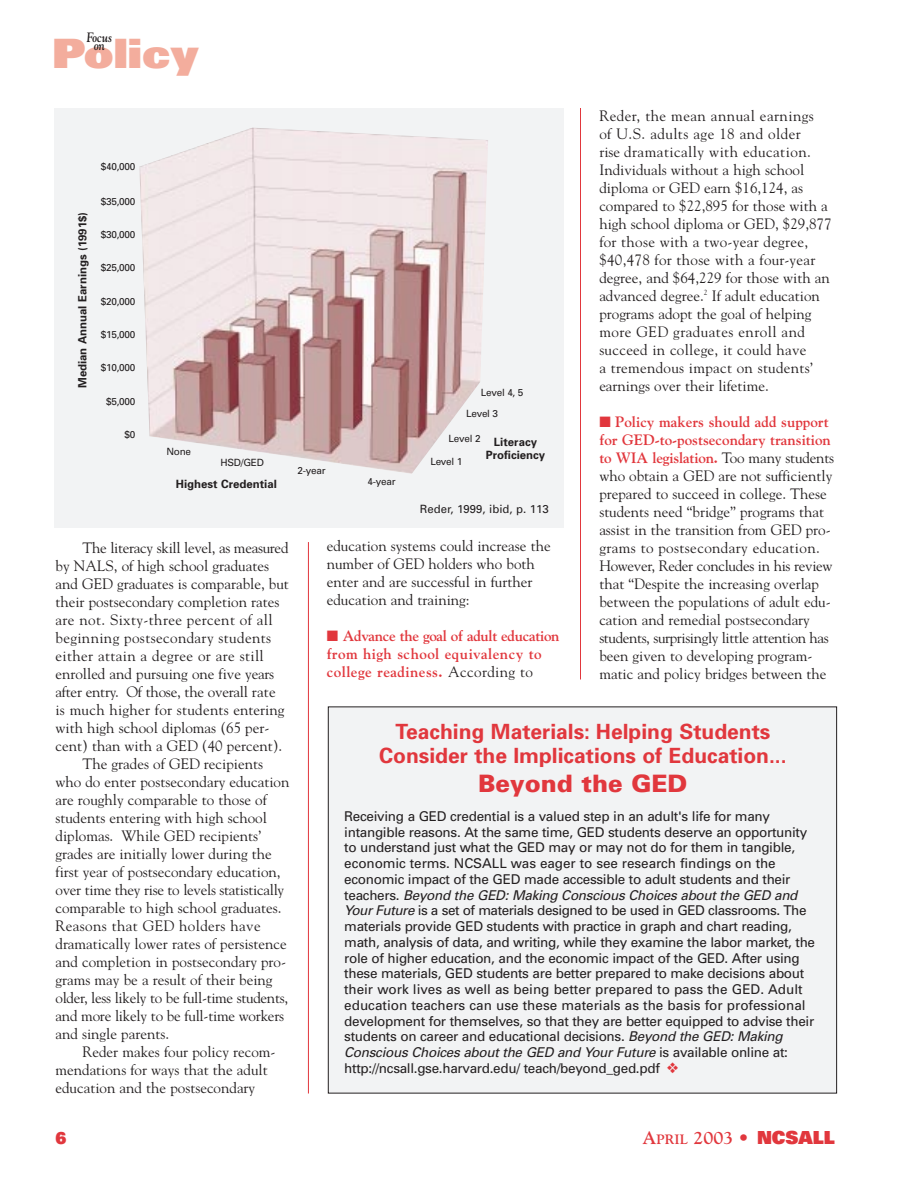
<style>
.page{position:relative;width:918px;height:1188px;background:#fff}
.page>*{position:absolute;margin:0;border:0;box-sizing:border-box;transform-origin:0 0}
.t1{font:900 40.5px "Univers";color:#f3ad9d;scale:1.11 1}
.t2{font:900 24px "Univers";color:#e1373d}
.t3{font:700 21px/24px "Univers";color:#e1373d;text-align:center}
.t4{font:900 18px "Univers";color:#e1373d}
.t5{font:900 16.5px "Univers";color:#e1373d;scale:.95 1}
.t6{font:15px/18px "Goudy";color:#231f20}
.t7{font:15px "Goudy";letter-spacing:.025em;color:#231f20}
.t8{font:15px "Goudy";letter-spacing:-.02em;color:#231f20}
.t9{font:700 15px/18px "Goudy";letter-spacing:.03em;color:#e1373d}
.t10{font:15px "Goudy";letter-spacing:.02em;color:#231f20}
.t11{font:13.5px/15.8px "Univers";letter-spacing:-.02em;color:#231f20}
.t12{font:italic 700 13.5px "Goudy";color:#231f20;scale:.8 1}
.t13{font:700 11.4px/12.8px "Univers";color:#231f20;text-align:center}
.t14{font:11.4px "Univers";color:#231f20}
.t15{font:10.05px "Univers";letter-spacing:-.025em;color:#231f20}
.s1{font-weight:400;color:#231f20}
.s2{color:#e1373d}
.s3{font-weight:700;color:#e1373d}
.s4{font-style:italic}
.s5{font-family:"Goudy";font-weight:700}
.s6{font-family:"Goudy";font-weight:700;font-size:13.5px}
</style>
<div class="page">
<div style="left:329px;top:707px;width:507px;height:386px;background:#f2f3f4"></div>
<hr style="left:308px;top:542px;width:1px;height:552px;background:#e1373d">
<hr style="left:580px;top:108px;width:1px;height:572px;background:#e1373d">
<div style="left:54px;top:108px;width:510px;height:419px;background:#f2f3f4"></div>
<img style="left:139px;top:128px;width:349px;height:346px">
<p class="t12" style="left:87px;top:32px;width:33px">Focus</p>
<p class="t12" style="left:94px;top:40px;width:15px">on</p>
<h1 class="t1" style="left:52px;top:38px;width:134px">Policy</h1>
<p class="t13" style="left:77px;top:388px;width:178px;rotate:-90deg">Median Annual Earnings (1991$)</p>
<p class="t15" style="left:101px;top:163px;width:36px">$40,000</p>
<p class="t15" style="left:101px;top:197px;width:36px">$35,000</p>
<p class="t15" style="left:101px;top:231px;width:36px">$30,000</p>
<p class="t15" style="left:101px;top:264px;width:36px">$25,000</p>
<p class="t15" style="left:101px;top:297px;width:36px">$20,000</p>
<p class="t15" style="left:101px;top:331px;width:36px">$15,000</p>
<p class="t15" style="left:101px;top:364px;width:36px">$10,000</p>
<p class="t15" style="left:106px;top:397px;width:31px">$5,000</p>
<p class="t15" style="left:125px;top:431px;width:12px">$0</p>
<p class="t15" style="left:166px;top:448px;width:26px">None</p>
<p class="t15" style="left:221px;top:459px;width:45px">HSD/GED</p>
<p class="t13" style="left:176px;top:479px;width:103px">Highest Credential</p>
<p class="t8" style="left:82px;top:542px;width:208px">The literacy skill level, as measured</p>
<p class="t6" style="left:56px;top:558px;width:215px">by NALS, of high school graduates</p>
<p class="t6" style="left:56px;top:576px;width:235px">and GED graduates is comparable, but</p>
<p class="t6" style="left:56px;top:594px;width:225px">their postsecondary completion rates</p>
<p class="t7" style="left:56px;top:614px;width:219px">are not. Sixty-three percent of all</p>
<p class="t7" style="left:56px;top:632px;width:217px">beginning postsecondary students</p>
<p class="t7" style="left:56px;top:650px;width:210px">either attain a degree or are still</p>
<p class="t6" style="left:56px;top:666px;width:220px">enrolled and pursuing one five years</p>
<p class="t6" style="left:56px;top:684px;width:222px">after entry. Of those, the overall rate</p>
<p class="t10" style="left:56px;top:704px;width:230px">is much higher for students entering</p>
<p class="t6" style="left:56px;top:720px;width:215px">with high school diplomas (65 per-</p>
<p class="t6" style="left:56px;top:738px;width:228px">cent) than with a GED (40 percent).</p>
<p class="t6" style="left:82px;top:756px;width:182px">The grades of GED recipients</p>
<p class="t6" style="left:56px;top:774px;width:235px">who do enter postsecondary education</p>
<p class="t6" style="left:56px;top:792px;width:213px">are roughly comparable to those of</p>
<p class="t6" style="left:56px;top:810px;width:213px">students entering with high school</p>
<p class="t6" style="left:56px;top:828px;width:208px">diplomas. While GED recipients’</p>
<p class="t6" style="left:56px;top:846px;width:218px">grades are initially lower during the</p>
<p class="t6" style="left:56px;top:864px;width:227px">first year of postsecondary education,</p>
<p class="t8" style="left:56px;top:884px;width:230px">over time they rise to levels statistically</p>
<p class="t6" style="left:56px;top:900px;width:228px">comparable to high school graduates.</p>
<p class="t7" style="left:56px;top:920px;width:207px">Reasons that GED holders have</p>
<p class="t6" style="left:56px;top:936px;width:233px">dramatically lower rates of persistence</p>
<p class="t6" style="left:56px;top:954px;width:232px">and completion in postsecondary pro-</p>
<p class="t6" style="left:56px;top:972px;width:219px">grams may be a result of their being</p>
<p class="t8" style="left:56px;top:992px;width:234px">older, less likely to be full-time students,</p>
<p class="t6" style="left:56px;top:1008px;width:230px">and more likely to be full-time workers</p>
<p class="t6" style="left:56px;top:1026px;width:115px">and single parents.</p>
<p class="t6" style="left:82px;top:1044px;width:195px">Reder makes four policy recom-</p>
<p class="t6" style="left:56px;top:1062px;width:214px">mendations for ways that the adult</p>
<p class="t6" style="left:56px;top:1080px;width:201px">education and the postsecondary</p>
<p class="t15" style="left:481px;top:389px;width:44px">Level 4, 5</p>
<p class="t15" style="left:298px;top:467px;width:30px">2-year</p>
<p class="t15" style="left:368px;top:478px;width:30px">4-year</p>
<p class="t15" style="left:466px;top:410px;width:33px">Level 3</p>
<p class="t15" style="left:449px;top:434px;width:33px">Level 2</p>
<p class="t13" style="left:486px;top:437px;width:61px">Literacy<br>Proficiency</p>
<p class="t15" style="left:430px;top:458px;width:33px">Level 1</p>
<p class="t14" style="left:420px;top:504px;width:131px">Reder, 1999, ibid, p. 113</p>
<p class="t6" style="left:327px;top:538px;width:225px">education systems could increase the number of GED holders who both enter and are successful in further education and training:</p>
<p class="t9" style="left:327px;top:628px;width:234px">■ Advance the goal of adult education from high school equivalency to college readiness. <span class="s1">According to</span></p>
<p class="t6" style="left:599px;top:108px;width:234px">Reder, the mean annual earnings<br>of U.S. adults age 18 and older<br>rise dramatically with education.<br>Individuals without a high school diploma or GED earn $16,124, as compared to $22,895 for those with a high school diploma or GED, $29,877 for those with a two-year degree, $40,478 for those with a four-year degree, and $64,229 for those with an advanced degree.<sup>2</sup> If adult education programs adopt the goal of helping more GED graduates enroll and succeed in college, it could have<br>a tremendous impact on students’ earnings over their lifetime.</p>
<p class="t6" style="left:599px;top:414px;width:236px"><span class="s2">■</span> <span class="s3">Policy makers should add support for GED-to-postsecondary transition to WIA legislation.</span> Too many students who obtain a GED are not sufficiently prepared to succeed in college. These students need “bridge” programs that assist in the transition from GED pro&shy;grams to postsecondary education.<br>However, Reder concludes in his review that “Despite the increasing overlap between the populations of adult edu&shy;cation and remedial postsecondary students, surprisingly little attention has been given to developing program&shy;matic and policy bridges between the</p>
<h3 class="t3" style="left:379px;top:721px;width:409px">Teaching Materials: Helping Students<br>Consider the Implications of Education...</h3>
<h2 class="t2" style="left:478px;top:774px;width:211px">Beyond the GED</h2>
<p class="t11" style="left:344px;top:809px;width:472px">Receiving a GED credential is a valued step in an adult's life for many intangible reasons. At the same time, GED students deserve an opportunity to understand just what the GED may or may not do for them in tangible, economic terms. NCSALL was eager to see research findings on the economic impact of the GED made accessible to adult students and their<br>t e a c h e r s . <span class="s4">Beyond the GED: Making Conscious Choices about the GED and YourFuture</span> is a set of materials designed to be used in GED classrooms. The materials provide GED students with practice in graph and chart reading, math, analysis of data, and writing, while they examine the labor market, the role of higher education, and the economic impact of the GED. After using these materials, GED students are better prepared to make decisions about their work lives as well as being better prepared to pass the GED. Adult education teachers can use these materials as the basis for professional development for themselves, so that they are better equipped to advise their students on career and educational decisions. <span class="s4">Beyond the GED: Making Conscious Choices about the GED and Your Future</span> i s a v a i l a b l e o n l i n e a t : http://ncsall.gse.harvard.edu/ teach/beyond_ged.pdf <span class="s2">❖</span></p>
<p class="t5" style="left:56px;top:1132px;width:13px">6</p>
<p class="t4" style="left:643px;top:1131px;width:194px"><span class="s5">A</span><span class="s6">PRIL</span> <span class="s5">2003</span> • NCSALL</p>
</div>
